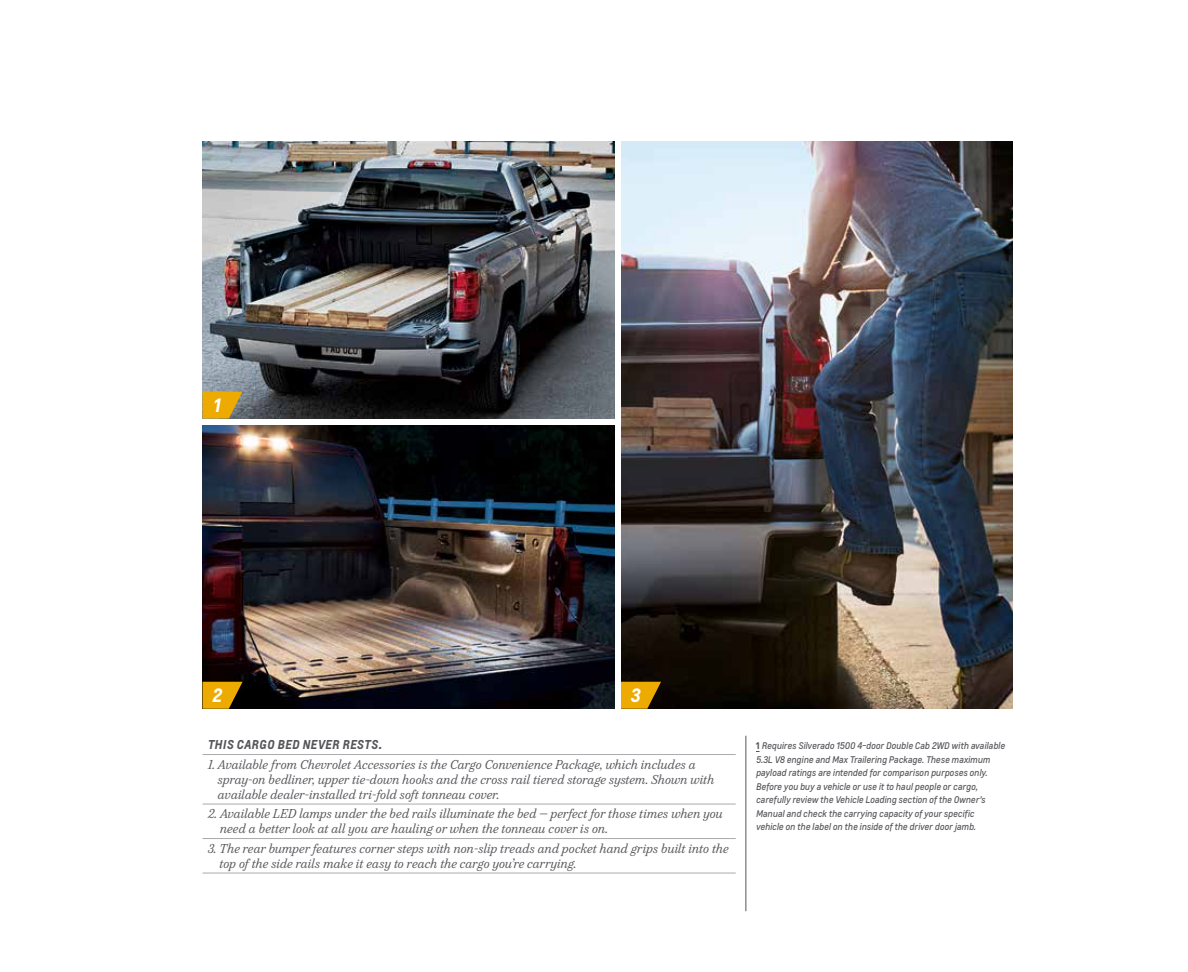
<style>
.page{position:relative;width:1188px;height:972px;background:#fff}
.page>*{position:absolute;margin:0;border:0;box-sizing:border-box;transform-origin:0 0}
.t1{font:italic 700 18px "Louis";color:#fff}
.t2{font:italic 12px/15px "Durant";color:#55565a}
.t3{font:italic 700 12px "Louis";letter-spacing:.025em;color:#55565a}
.t4{font:italic 9px/13.5px "Louis";letter-spacing:-.005em;color:#55565a}
.s1{font-weight:700;font-style:normal}
</style>
<div class="page">
<img style="left:202px;top:425px;width:412px;height:284px">
<img style="left:621px;top:142px;width:391px;height:567px">
<img style="left:202px;top:142px;width:412px;height:276px">
<svg style="left:202px;top:682px;width:41px;height:27px"></svg>
<svg style="left:607px;top:682px;width:54px;height:27px"></svg>
<svg style="left:202px;top:391px;width:41px;height:27px"></svg>
<hr style="left:202px;top:804px;width:534px;height:1px;background:#aaaaac">
<hr style="left:202px;top:838px;width:534px;height:1px;background:#aaaaac">
<hr style="left:202px;top:873px;width:534px;height:1px;background:#aaaaac">
<hr style="left:202px;top:754px;width:534px;height:1px;background:#aaaaac">
<hr style="left:746px;top:736px;width:1px;height:175px;background:#55565a">
<h1 class="t1" style="left:214px;top:393px;width:9px">1</h1>
<h1 class="t1" style="left:212px;top:683px;width:11px">2</h1>
<h1 class="t1" style="left:631px;top:683px;width:12px">3</h1>
<p class="t3" style="left:208px;top:737px;width:176px">THIS CARGO BED NEVER RESTS.</p>
<p class="t2" style="left:218px;top:757px;width:498px;text-indent:-10px">1. Available from Chevrolet Accessories is the Cargo Convenience Package, which includes a spray-on bedliner, upper tie-down hooks and the cross rail tiered storage system. Shown with available dealer-installed tri-fold soft tonneau cover.</p>
<p class="t2" style="left:220px;top:806px;width:504px;text-indent:-12px">2. Available LED lamps under the bed rails illuminate the bed — perfect for those times when you need a better look at all you are hauling or when the tonneau cover is on.</p>
<p class="t2" style="left:219px;top:841px;width:511px;text-indent:-12px">3. The rear bumper features corner steps with non-slip treads and pocket hand grips built into the top of the side rails make it easy to reach the cargo you’re carrying.</p>
<p class="t4" style="left:756px;top:739px;width:251px"><span class="s1">1</span> Requires Silverado 1500 4-door Double Cab 2WD with available 5.3L V8 engine and Max Trailering Package. These maximum payload ratings are intended for comparison purposes only.<br>Before you buy a vehicle or use it to haul people or cargo, carefully review the Vehicle Loading section of the Owner’s Manual and check the carrying capacity of your specific<br>vehicle on the label on the inside of the driver door jamb.</p>
</div>
